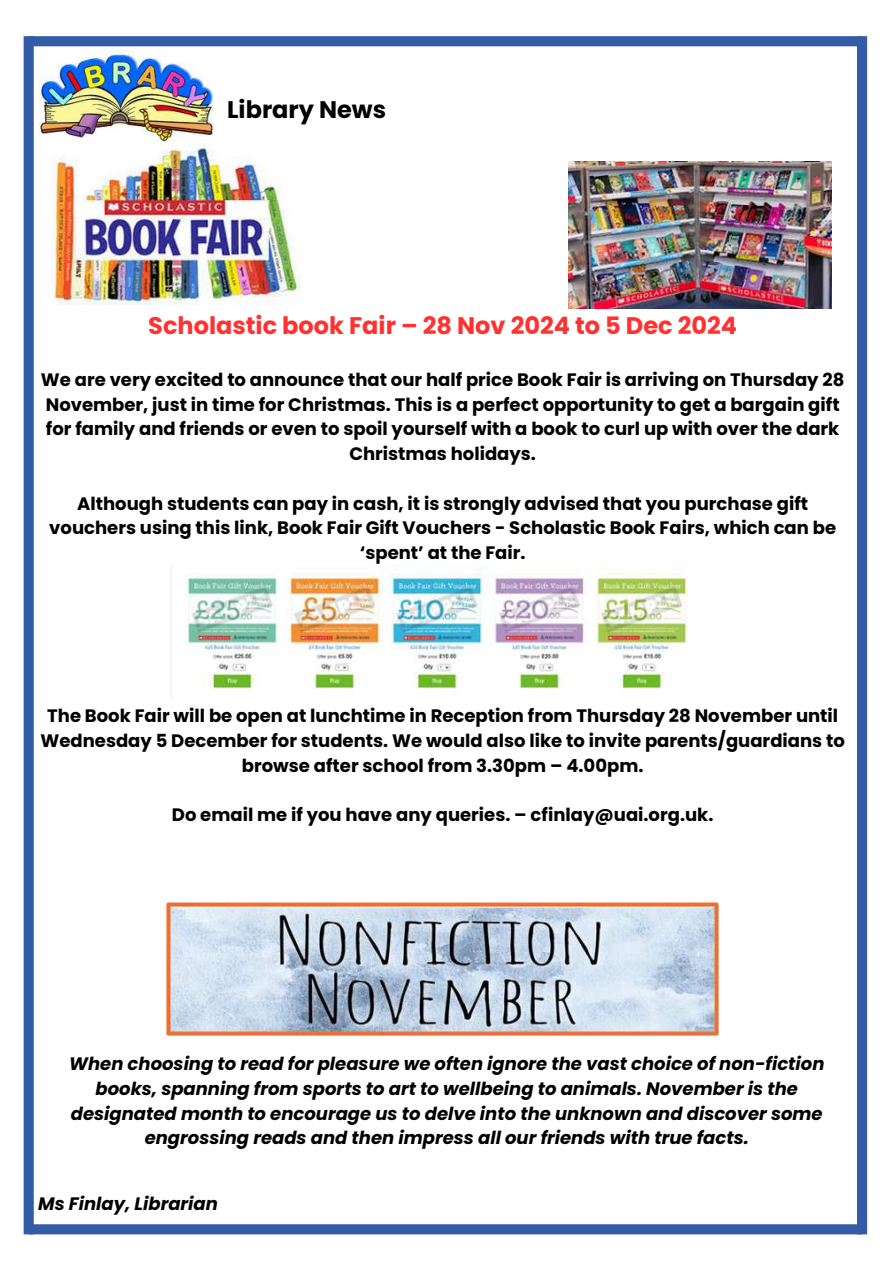
<style>
.page{position:relative;width:894px;height:1264px;background:#fff}
.page>*{position:absolute;margin:0;border:0;box-sizing:border-box;transform-origin:0 0}
.t1{font:700 24px "Poppins";color:#ff3131}
.t2{font:700 24px "Poppins";color:#000}
.t3{font:700 18px/24.8px "Poppins";color:#000;text-align:center}
.t4{font:italic 700 18px/24.8px "Poppins";color:#000;text-align:center}
</style>
<div class="page">
<div style="left:29px;top:36px;width:832px;height:10px;background:#345ba8"></div>
<div style="left:856px;top:36px;width:10px;height:1198px;background:#345ba8"></div>
<div style="left:29px;top:1224px;width:832px;height:10px;background:#345ba8"></div>
<div style="left:24px;top:36px;width:10px;height:1198px;background:#345ba8"></div>
<img style="left:38px;top:51px;width:176px;height:91px">
<img style="left:51px;top:143px;width:249px;height:161px">
<img style="left:568px;top:161px;width:263px;height:148px">
<img style="left:185px;top:565px;width:503px;height:124px">
<img style="left:166px;top:902px;width:552px;height:133px">
<h1 class="t2" style="left:227px;top:93px;width:160px">Library News</h1>
<h1 class="t1" style="left:148px;top:309px;width:590px">Scholastic book Fair – 28 Nov 2024 to 5 Dec 2024</h1>
<p class="t3" style="left:41px;top:367px;width:804px">We are very excited to announce that our half price Book Fair is arriving on Thursday 28<br>November, just in time for Christmas. This is a perfect opportunity to get a bargain gift for family and friends or even to spoil yourself with a book to curl up with over the dark Christmas holidays.</p>
<p class="t3" style="left:49px;top:491px;width:788px">Although students can pay in cash, it is strongly advised that you purchase gift vouchers using this link, Book Fair Gift Vouchers - Scholastic Book Fairs, which can be ‘spent’ at the Fair.</p>
<p class="t3" style="left:40px;top:703px;width:805px">The Book Fair will be open at lunchtime in Reception from Thursday 28 November until<br>Wednesday 5 December for students. We would also like to invite parents/guardians to browse after school from 3.30pm – 4.00pm.</p>
<p class="t3" style="left:172px;top:802px;width:543px">Do email me if you have any queries. – cfinlay@uai.org.uk.</p>
<p class="t4" style="left:69px;top:1051px;width:756px">When choosing to read for pleasure we often ignore the vast choice of non-fiction books, spanning from sports to art to wellbeing to animals. November is the designated month to encourage us to delve into the unknown and discover some engrossing reads and then impress all our friends with true facts.</p>
<p class="t4" style="left:38px;top:1191px;width:181px">Ms Finlay, Librarian</p>
</div>
